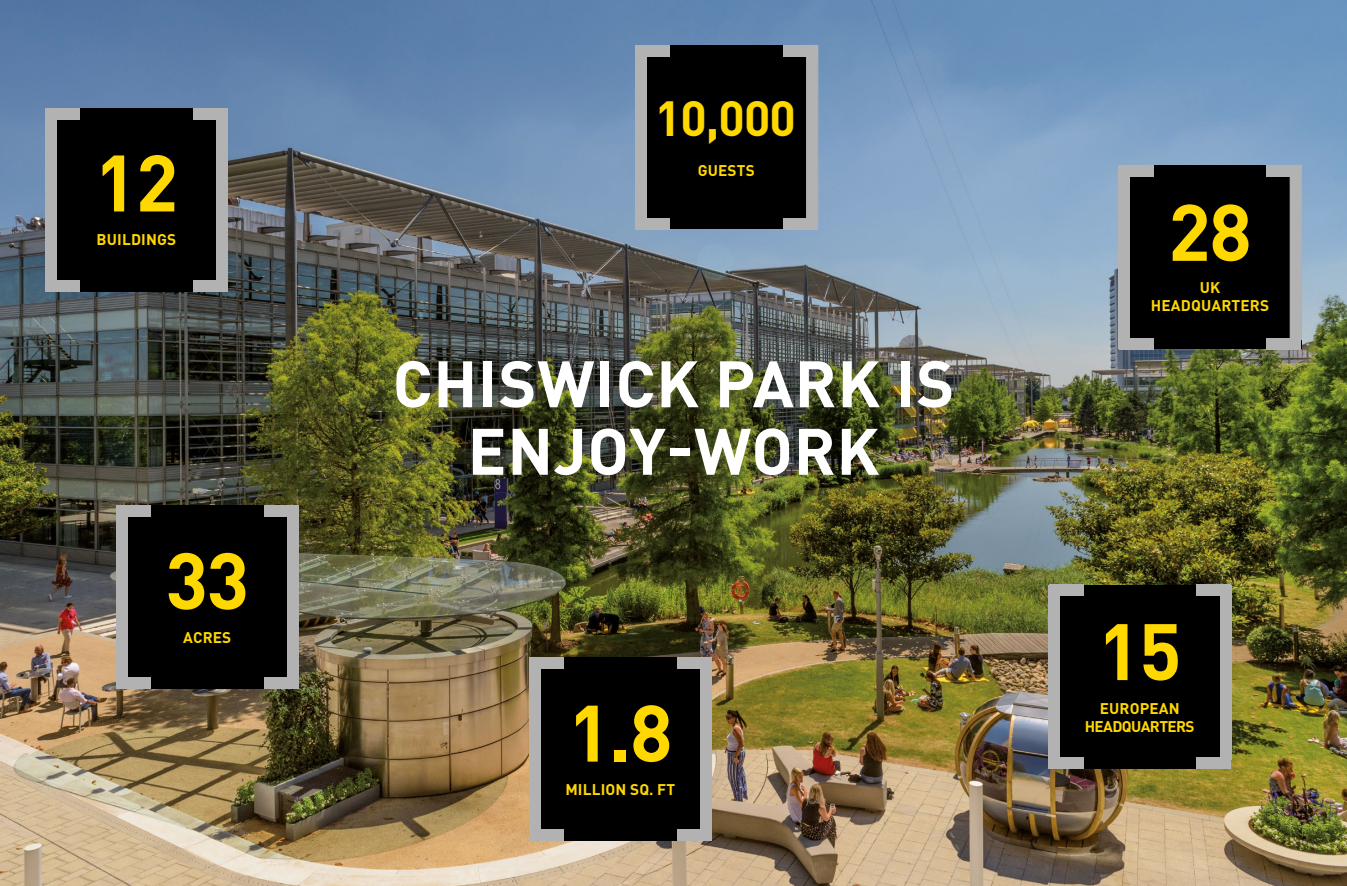
<style>
.page{position:relative;width:1347px;height:886px;background:#fff}
.page>*{position:absolute;margin:0;border:0;box-sizing:border-box;transform-origin:0 0}
.t1{font:700 78.62px "DIN Pro";letter-spacing:-.02em;color:#ffd800}
.t2{font:700 64.5px/67.5px "DIN Pro";letter-spacing:.01em;color:#fff;text-align:center}
.t3{font:700 48.75px "DIN Pro";color:#ffd800}
.t4{font:700 15.38px/18.1px "DIN Pro";letter-spacing:.01em;color:#ffd800;text-align:center}
.t5{font:700 15.38px/18.1px "DIN Pro";letter-spacing:-.04em;color:#ffd800;text-align:center}
</style>
<div class="page">
<img style="left:0;top:0;width:1346px;height:886px">
<div style="left:635px;top:46px;width:182px;height:183px;background:#000"></div>
<div style="left:635px;top:46px;width:35px;height:11px;background:#b3b2b2"></div>
<div style="left:635px;top:218px;width:35px;height:11px;background:#b3b2b2"></div>
<div style="left:635px;top:46px;width:11px;height:183px;background:#b3b2b2"></div>
<div style="left:783px;top:46px;width:34px;height:11px;background:#b3b2b2"></div>
<div style="left:783px;top:218px;width:34px;height:11px;background:#b3b2b2"></div>
<div style="left:806px;top:45px;width:12px;height:175px;background:#b3b2b2"></div>
<div style="left:1118px;top:165px;width:183px;height:184px;background:#000"></div>
<div style="left:1118px;top:165px;width:35px;height:11px;background:#b3b2b2"></div>
<div style="left:1118px;top:338px;width:35px;height:11px;background:#b3b2b2"></div>
<div style="left:1118px;top:165px;width:11px;height:184px;background:#b3b2b2"></div>
<div style="left:1266px;top:165px;width:35px;height:11px;background:#b3b2b2"></div>
<div style="left:1266px;top:338px;width:35px;height:11px;background:#b3b2b2"></div>
<div style="left:1289px;top:165px;width:12px;height:175px;background:#b3b2b2;border:1px solid #b3b2b2"></div>
<div style="left:1048px;top:585px;width:183px;height:183px;background:#000"></div>
<div style="left:1048px;top:585px;width:35px;height:11px;background:#b3b2b2"></div>
<div style="left:1048px;top:757px;width:35px;height:11px;background:#b3b2b2"></div>
<div style="left:1048px;top:585px;width:11px;height:183px;background:#b3b2b2"></div>
<div style="left:1196px;top:585px;width:35px;height:11px;background:#b3b2b2"></div>
<div style="left:1196px;top:757px;width:35px;height:11px;background:#b3b2b2"></div>
<div style="left:1220px;top:585px;width:11px;height:174px;background:#b3b2b2"></div>
<div style="left:529px;top:657px;width:182px;height:184px;background:#000"></div>
<div style="left:529px;top:657px;width:35px;height:11px;background:#b3b2b2"></div>
<div style="left:529px;top:830px;width:35px;height:11px;background:#b3b2b2"></div>
<div style="left:529px;top:657px;width:11px;height:184px;background:#b3b2b2"></div>
<div style="left:677px;top:657px;width:34px;height:11px;background:#b3b2b2"></div>
<div style="left:677px;top:830px;width:34px;height:11px;background:#b3b2b2"></div>
<div style="left:700px;top:657px;width:11px;height:174px;background:#b3b2b2"></div>
<div style="left:116px;top:505px;width:183px;height:184px;background:#000"></div>
<div style="left:116px;top:505px;width:35px;height:11px;background:#b3b2b2"></div>
<div style="left:116px;top:677px;width:35px;height:12px;background:#b3b2b2"></div>
<div style="left:116px;top:505px;width:11px;height:184px;background:#b3b2b2"></div>
<div style="left:264px;top:505px;width:35px;height:11px;background:#b3b2b2"></div>
<div style="left:264px;top:677px;width:35px;height:12px;background:#b3b2b2"></div>
<div style="left:288px;top:505px;width:11px;height:174px;background:#b3b2b2"></div>
<div style="left:45px;top:108px;width:183px;height:184px;background:#000"></div>
<div style="left:45px;top:108px;width:35px;height:11px;background:#b3b2b2"></div>
<div style="left:45px;top:281px;width:35px;height:11px;background:#b3b2b2"></div>
<div style="left:45px;top:108px;width:11px;height:184px;background:#b3b2b2"></div>
<div style="left:193px;top:108px;width:35px;height:11px;background:#b3b2b2"></div>
<div style="left:193px;top:281px;width:35px;height:11px;background:#b3b2b2"></div>
<div style="left:217px;top:108px;width:11px;height:174px;background:#b3b2b2"></div>
<h1 class="t1" style="left:94px;top:130px;width:85px">12</h1>
<p class="t4" style="left:97px;top:230px;width:81px">BUILDINGS</p>
<h1 class="t1" style="left:165px;top:527px;width:85px">33</h1>
<p class="t4" style="left:183px;top:627px;width:50px">ACRES</p>
<h3 class="t3" style="left:655px;top:85px;width:143px">10,000</h3>
<p class="t4" style="left:698px;top:161px;width:58px">GUESTS</p>
<h2 class="t2" style="left:392px;top:348px;width:563px">CHISWICK PARK IS<br>ENJOY-WORK</h2>
<h1 class="t1" style="left:568px;top:680px;width:106px">1.8</h1>
<p class="t4" style="left:565px;top:780px;width:111px">MILLION SQ. FT</p>
<h1 class="t1" style="left:1168px;top:179px;width:85px">28</h1>
<p class="t4" style="left:1150px;top:277px;width:120px">UK<br>HEADQUARTERS</p>
<h1 class="t1" style="left:1097px;top:598px;width:85px">15</h1>
<p class="t5" style="left:1084px;top:698px;width:111px">EUROPEAN<br>HEADQUARTERS</p>
</div>
